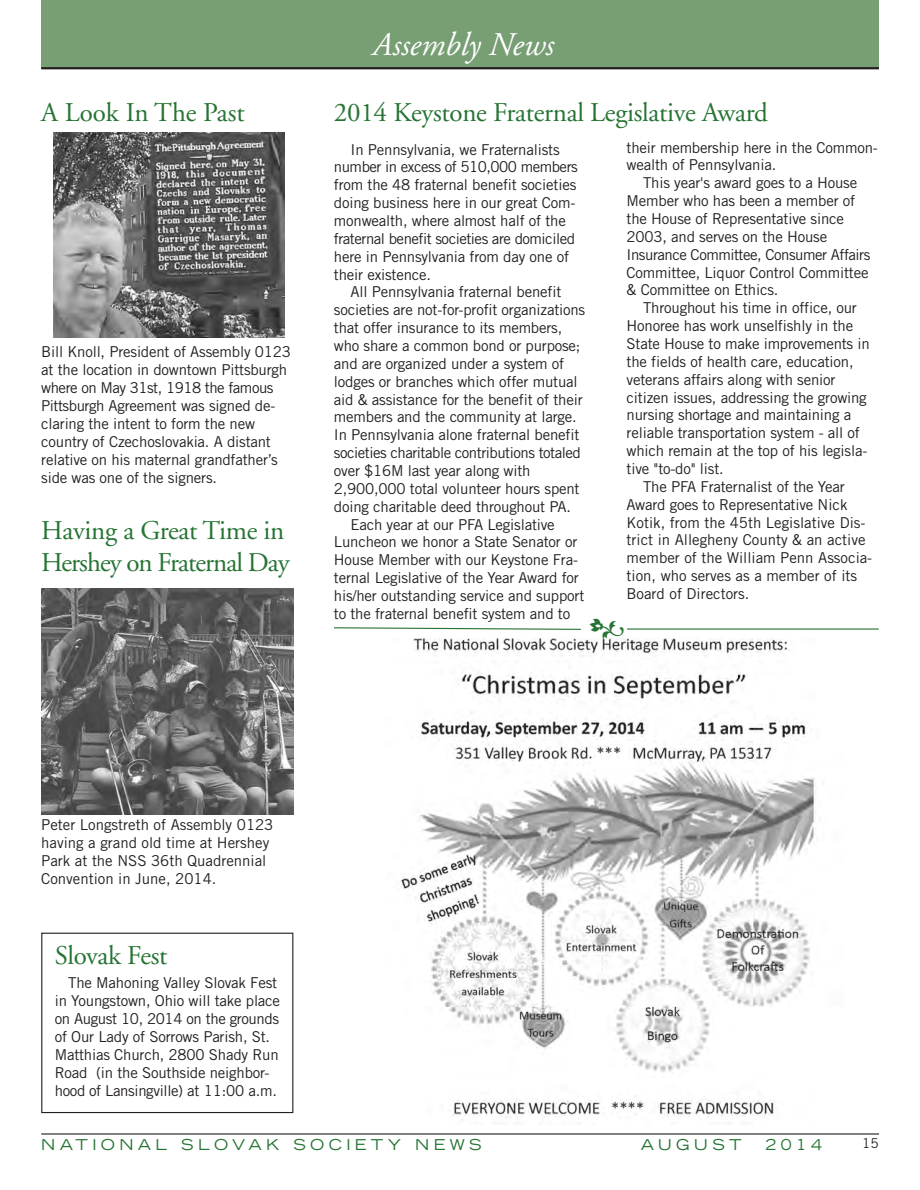
<style>
.page{position:relative;width:920px;height:1190px;background:#fff}
.page>*{position:absolute;margin:0;border:0;box-sizing:border-box;transform-origin:0 0}
.t1{font:italic 33px "Adobe Garamond";color:#fff}
.t2{font:27px "Adobe Garamond";letter-spacing:-.01em;color:#267434}
.t3{font:27px/32.4px "Adobe Garamond";letter-spacing:-.035em;color:#267434}
.t4{font:15px/18px "Trade Gothic";letter-spacing:-.015em;color:#231f20}
.t5{font:expanded 15px "Trade Gothic LH";letter-spacing:.29em;color:#267434}
.t6{font:13.5px "Trade Gothic";color:#231f20}
</style>
<div class="page">
<div style="left:41px;top:0;width:837px;height:68px;background:#779f73"></div>
<hr style="left:41px;top:1133px;width:838px;height:1px;background:#231f20">
<img style="left:53px;top:132px;width:231px;height:206px">
<img style="left:400px;top:638px;width:416px;height:482px">
<div style="left:41px;top:932px;width:252px;height:181px;border:1px solid #231f20"></div>
<hr style="left:627px;top:628px;width:251px;height:1px;background:#267434">
<svg style="left:334px;top:627px;width:247px;height:3px"></svg>
<img style="left:41px;top:588px;width:252px;height:226px">
<hr style="left:41px;top:67px;width:837px;height:2px;background:#231f20">
<svg style="left:589px;top:638px;width:34px;height:1px"></svg>
<h2 class="t2" style="left:41px;top:102px;width:205px">A Look In The Past</h2>
<p class="t4" style="left:41px;top:344px;width:251px">Bill Knoll, President of Assembly 0123 at the location in downtown Pittsburgh where on May 31st, 1918 the famous Pittsburgh Agreement was signed de&shy;claring the intent to form the new country of Czechoslovakia. A distant relative on his maternal grandfather’s side was one of the signers.</p>
<h2 class="t3" style="left:41px;top:516px;width:250px">Having a Great Time in<br>Hershey on Fraternal Day</h2>
<h1 class="t1" style="left:371px;top:32px;width:183px">Assembly News</h1>
<h2 class="t2" style="left:334px;top:102px;width:435px">2014 Keystone Fraternal Legislative Award</h2>
<p class="t4" style="left:626px;top:140px;width:253px">their membership here in the Common&shy;wealth of Pennsylvania.</p>
<p class="t4" style="left:626px;top:175px;width:245px;text-indent:17px">This year's award goes to a House<br>Member who has been a member of the House of Representative since<br>2003, and serves on the House<br>Insurance Committee, Consumer Affairs<br>Committee, Liquor Control Committee &amp; Committee on Ethics.</p>
<p class="t4" style="left:643px;top:300px;width:215px">Throughout his time in office, our</p>
<p class="t4" style="left:626px;top:318px;width:228px">Honoree has work unselfishly in the</p>
<p class="t4" style="left:626px;top:336px;width:245px">State House to make improvements in</p>
<p class="t4" style="left:626px;top:354px;width:228px">the fields of health care, education,</p>
<p class="t4" style="left:626px;top:372px;width:210px">veterans affairs along with senior</p>
<p class="t4" style="left:626px;top:389px;width:242px">citizen issues, addressing the growing</p>
<p class="t4" style="left:626px;top:407px;width:226px">nursing shortage and maintaining a</p>
<p class="t4" style="left:626px;top:425px;width:235px">reliable transportation system - all of</p>
<p class="t4" style="left:626px;top:443px;width:242px">which remain at the top of his legisla-</p>
<p class="t4" style="left:626px;top:461px;width:99px">tive "to-do" list.</p>
<p class="t4" style="left:643px;top:479px;width:203px">The PFA Fraternalist of the Year</p>
<p class="t4" style="left:626px;top:496px;width:222px">Award goes to Representative Nick</p>
<p class="t4" style="left:626px;top:514px;width:240px">Kotik, from the 45th Legislative Dis-</p>
<p class="t4" style="left:626px;top:532px;width:240px">trict in Allegheny County &amp; an active</p>
<p class="t4" style="left:626px;top:550px;width:247px">member of the William Penn Associa-</p>
<p class="t4" style="left:626px;top:568px;width:232px">tion, who serves as a member of its</p>
<p class="t4" style="left:626px;top:586px;width:124px">Board of Directors.</p>
<p class="t4" style="left:334px;top:142px;width:245px;text-indent:17px">In Pennsylvania, we Fraternalists number in excess of 510,000 members from the 48 fraternal benefit societies doing business here in our great Com&shy;monwealth, where almost half of the fraternal benefit societies are domiciled here in Pennsylvania from day one of their existence.</p>
<p class="t4" style="left:350px;top:284px;width:212px">All Pennsylvania fraternal benefit</p>
<p class="t4" style="left:334px;top:302px;width:253px">societies are not-for-profit organizations</p>
<p class="t4" style="left:334px;top:320px;width:230px">that offer insurance to its members,</p>
<p class="t4" style="left:334px;top:338px;width:248px">who share a common bond or purpose;</p>
<p class="t4" style="left:334px;top:356px;width:232px">and are organized under a system of</p>
<p class="t4" style="left:334px;top:374px;width:245px">lodges or branches which offer mutual</p>
<p class="t4" style="left:334px;top:391px;width:250px">aid &amp; assistance for the benefit of their</p>
<p class="t4" style="left:334px;top:409px;width:244px">members and the community at large.</p>
<p class="t4" style="left:334px;top:427px;width:247px">In Pennsylvania alone fraternal benefit</p>
<p class="t4" style="left:334px;top:445px;width:248px">societies charitable contributions totaled</p>
<p class="t4" style="left:334px;top:463px;width:198px">over $16M last year along with</p>
<p class="t4" style="left:334px;top:481px;width:247px">2,900,000 total volunteer hours spent</p>
<p class="t4" style="left:334px;top:499px;width:239px">doing charitable deed throughout PA.</p>
<p class="t4" style="left:350px;top:516px;width:206px">Each year at our PFA Legislative</p>
<p class="t4" style="left:334px;top:534px;width:245px">Luncheon we honor a State Senator or</p>
<p class="t4" style="left:334px;top:552px;width:245px">House Member with our Keystone Fra-</p>
<p class="t4" style="left:334px;top:570px;width:246px">ternal Legislative of the Year Award for</p>
<p class="t4" style="left:334px;top:588px;width:252px">his/her outstanding service and support</p>
<p class="t4" style="left:334px;top:606px;width:238px">to the fraternal benefit system and to</p>
<p class="t4" style="left:41px;top:817px;width:234px">Peter Longstreth of Assembly 0123 having a grand old time at Hershey<br>Park at the NSS 36th Quadrennial<br>Convention in June, 2014.</p>
<h2 class="t2" style="left:55px;top:944px;width:114px">Slovak Fest</h2>
<p class="t4" style="left:55px;top:975px;width:227px;text-indent:14px">The Mahoning Valley Slovak Fest in Youngstown, Ohio will take place on August 10, 2014 on the grounds of Our Lady of Sorrows Parish, St.<br>Matthias Church, 2800 Shady Run Road (in the Southside neighbor&shy;hood of Lansingville) at 11:00 a.m.</p>
<p class="t5" style="left:41px;top:1138px;width:442px">NATIONAL SLOVAK SOCIETY NEWS</p>
<p class="t5" style="left:641px;top:1138px;width:102px">AUGUST</p>
<p class="t5" style="left:765px;top:1138px;width:58px">2014</p>
<p class="t6" style="left:862px;top:1138px;width:18px">15</p>
</div>
